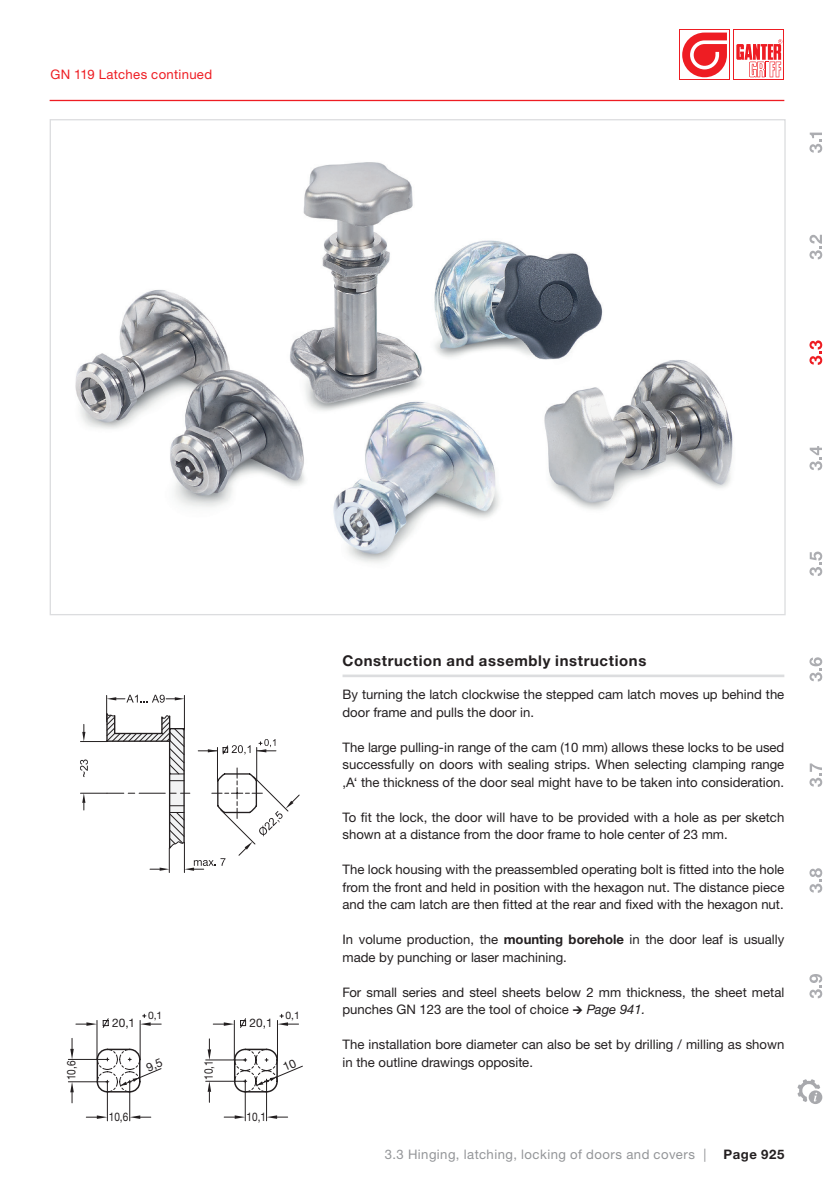
<style>
.page{position:relative;width:834px;height:1181px;background:#fff}
.page>*{position:absolute;margin:0;border:0;box-sizing:border-box;transform-origin:0 0}
.t1{font:700 14.88px "Helvetica Neue LT Pro";letter-spacing:.04em;color:#231f20}
.t2{font:13.12px/17.5px "Helvetica Neue LTW1 G";color:#231f20}
.t3{font:13.12px "Helvetica Neue LTW1 G";letter-spacing:.035em;color:#939598}
.t4{font:13.12px "Helvetica Neue LTW1 G";letter-spacing:.025em;color:#ee1d23}
.t5{font:700 13.12px "Helvetica Neue LTW1 G";letter-spacing:.045em;color:#231f20}
.t6{font:11.72px "Helvetica Neue LTW1 G";color:#231f20;scale:.85 1}
.t7{font:11.72px "Helvetica Neue LTW1 G";color:#231f20}
.t8{font:10.33px "Helvetica Neue LTW1 G";color:#231f20}
.s1{font-weight:700}
.s2{font-style:italic}
</style>
<div class="page">
<hr style="left:50px;top:100px;width:734px;height:1px;background:#ee1d23">
<div style="left:679px;top:30px;width:50px;height:50px;background:#ee1d23"></div>
<svg style="left:680px;top:30px;width:49px;height:49px"></svg>
<svg style="left:682px;top:33px;width:44px;height:44px"></svg>
<div style="left:733px;top:30px;width:51px;height:50px;background:#ee1d23"></div>
<div style="left:734px;top:30px;width:49px;height:49px;background:#fff"></div>
<svg style="left:736px;top:39px;width:46px;height:38px"></svg>
<svg style="left:797px;top:132px;width:26px;height:972px"></svg>
<svg style="left:80px;top:694px;width:220px;height:178px"></svg>
<hr style="left:342px;top:674px;width:442px;height:3px;background:#dcdddf">
<hr style="left:266px;top:1081px;width:1px;height:39px;background:#231f20">
<svg style="left:266px;top:1115px;width:21px;height:4px"></svg>
<hr style="left:245px;top:1081px;width:1px;height:39px;background:#231f20">
<svg style="left:224px;top:1115px;width:21px;height:4px"></svg>
<hr style="left:129px;top:1082px;width:1px;height:39px;background:#231f20">
<svg style="left:130px;top:1115px;width:21px;height:4px"></svg>
<hr style="left:107px;top:1082px;width:1px;height:39px;background:#231f20">
<svg style="left:86px;top:1115px;width:21px;height:4px"></svg>
<hr style="left:68px;top:1059px;width:39px;height:1px;background:#231f20">
<hr style="left:68px;top:1081px;width:39px;height:1px;background:#231f20">
<img style="left:75px;top:162px;width:658px;height:401px">
<svg style="left:70px;top:1013px;width:233px;height:90px"></svg>
<p class="t4" style="left:50px;top:67px;width:163px">GN 119 Latches continued</p>
<p class="t8" style="left:148px;top:1008px;width:16px">0,1</p>
<p class="t8" style="left:285px;top:1008px;width:16px">0,1</p>
<p class="t7" style="left:112px;top:1015px;width:24px">20,1</p>
<p class="t7" style="left:249px;top:1015px;width:24px">20,1</p>
<p class="t6" style="left:64px;top:1080px;width:24px;rotate:-90deg">10,6</p>
<p class="t6" style="left:201px;top:1080px;width:24px;rotate:-90deg">10,1</p>
<p class="t6" style="left:109px;top:1109px;width:24px">10,6</p>
<p class="t6" style="left:246px;top:1109px;width:24px">10,1</p>
<p class="t1" style="left:342px;top:651px;width:305px">Construction and assembly instructions</p>
<p class="t2" style="left:342px;top:685px;width:443px">By turning the latch clockwise the stepped cam latch moves up behind the door frame and pulls the door in.</p>
<p class="t2" style="left:342px;top:738px;width:443px;text-align:justify">The large pulling-in range of the cam (10 mm) allows these locks to be used successfully on doors with sealing strips. When selecting clamping range ‚A‘ the thickness of the door seal might have to be taken into consideration.</p>
<p class="t2" style="left:342px;top:808px;width:443px">To fit the lock, the door will have to be provided with a hole as per sketch shown at a distance from the door frame to hole center of 23 mm.</p>
<p class="t2" style="left:342px;top:860px;width:443px;text-align:justify">The lock housing with the preassembled operating bolt is fitted into the hole from the front and held in position with the hexagon nut. The distance piece and the cam latch are then fitted at the rear and fixed with the hexagon nut.</p>
<p class="t2" style="left:342px;top:930px;width:443px">In volume production, the <span class="s1">mounting borehole</span> in the door leaf is usually made by punching or laser machining.</p>
<p class="t2" style="left:342px;top:983px;width:443px">For small series and steel sheets below 2 mm thickness, the sheet metal punches GN 123 are the tool of choice <span class="s2">→ Page 941.</span></p>
<p class="t2" style="left:342px;top:1035px;width:443px">The installation bore diameter can also be set by drilling / milling as shown in the outline drawings opposite.</p>
<p class="t3" style="left:385px;top:1146px;width:323px">3.3 Hinging, latching, locking of doors and covers |</p>
<p class="t5" style="left:723px;top:1146px;width:62px">Page 925</p>
</div>
